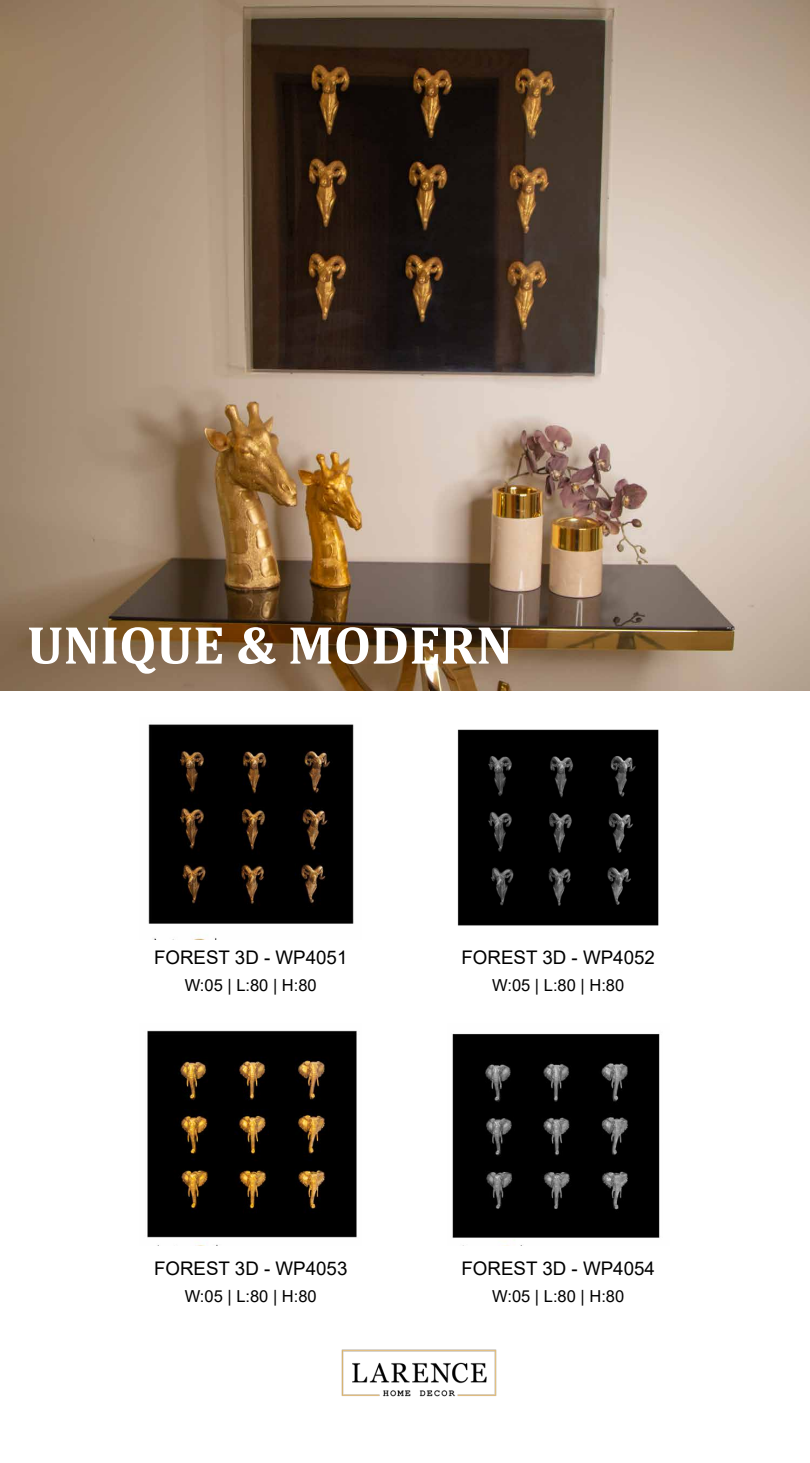
<style>
.page{position:relative;width:810px;height:1463px;background:#fff}
.page>*{position:absolute;margin:0;border:0;box-sizing:border-box;transform-origin:0 0}
.t1{font:700 54px "Cambria";color:#fff}
.t2{font:18.75px "Arial";color:#000}
.t3{font:16.5px "Arial";color:#000}
</style>
<div class="page">
<img style="left:147px;top:1030px;width:210px;height:215px">
<img style="left:452px;top:1033px;width:208px;height:209px">
<img style="left:148px;top:724px;width:206px;height:215px">
<img style="left:457px;top:729px;width:202px;height:197px">
<img style="left:341px;top:1349px;width:156px;height:48px">
<img style="left:0;top:0;width:810px;height:691px">
<h1 class="t1" style="left:27px;top:607px;width:487px">UNIQUE &amp; MODERN</h1>
<p class="t2" style="left:154px;top:944px;width:195px">FOREST 3D - WP4051</p>
<p class="t3" style="left:185px;top:973px;width:134px">W:05 | L:80 | H:80</p>
<p class="t2" style="left:154px;top:1255px;width:195px">FOREST 3D - WP4053</p>
<p class="t3" style="left:185px;top:1284px;width:134px">W:05 | L:80 | H:80</p>
<p class="t2" style="left:462px;top:944px;width:195px">FOREST 3D - WP4052</p>
<p class="t3" style="left:492px;top:973px;width:134px">W:05 | L:80 | H:80</p>
<p class="t2" style="left:462px;top:1255px;width:195px">FOREST 3D - WP4054</p>
<p class="t3" style="left:492px;top:1284px;width:134px">W:05 | L:80 | H:80</p>
</div>
